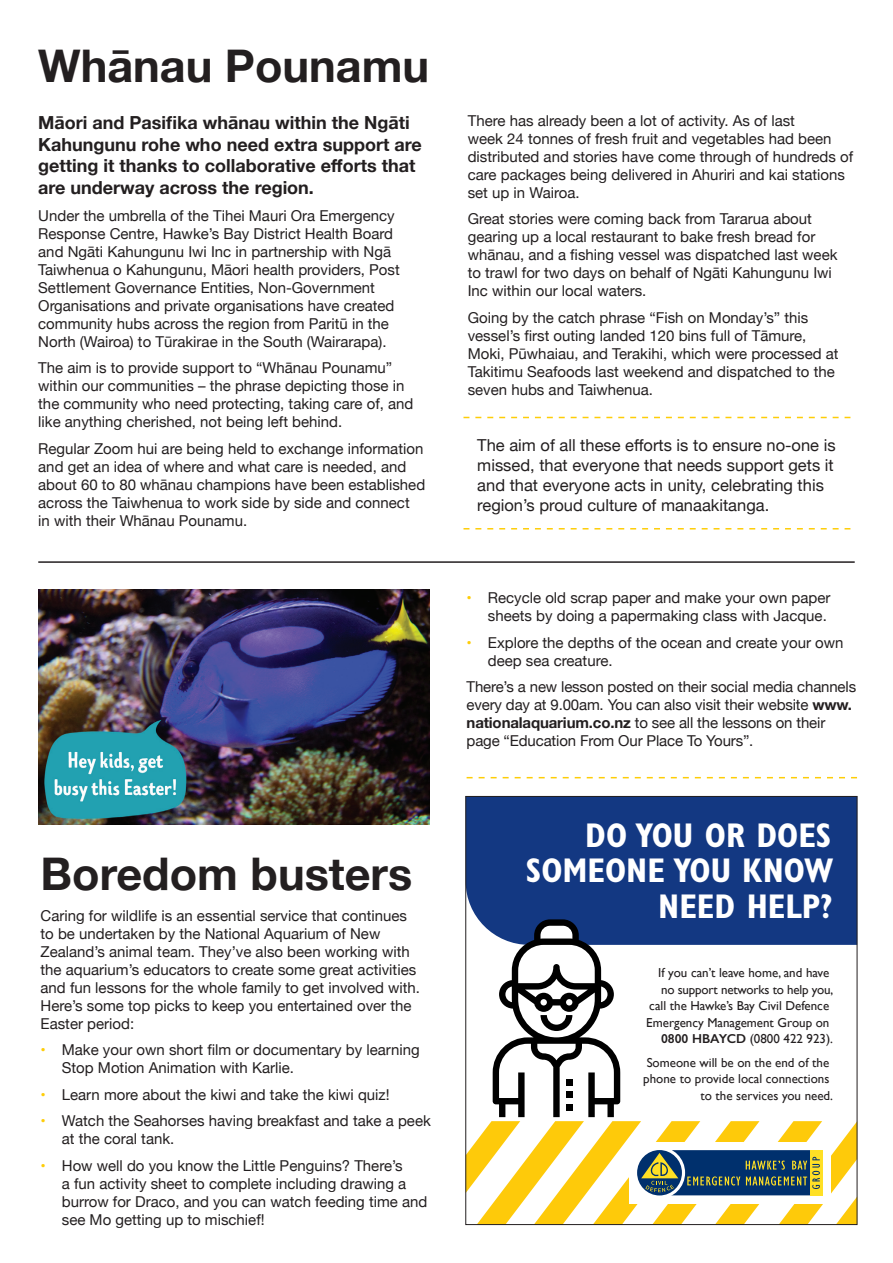
<style>
.page{position:relative;width:893px;height:1263px;background:#fff}
.page>*{position:absolute;margin:0;border:0;box-sizing:border-box;transform-origin:0 0}
.t1{font:700 45px "Helvetica Neue";color:#231f20}
.t2{font:700 condensed 34.35px/35.8px "Gill Sans Std";color:#fff;text-align:right}
.t3{font:700 18px/21.6px "Helvetica Neue";color:#231f20}
.t4{font:16.5px/19.8px "Helvetica Neue";color:#231f20}
.t5{font:15px/18px "Helvetica Neue";color:#231f20}
.t6{font:13.05px/16.5px "Gill Sans";color:#231f20;text-align:right}
.s1{color:#fecd08}
.s2{font-weight:700}
.s3{font-weight:600}
</style>
<div class="page">
<svg style="left:463px;top:417px;width:387px;height:1px"></svg>
<svg style="left:463px;top:528px;width:387px;height:1px"></svg>
<hr style="left:38px;top:561px;width:817px;height:2px;background:#231f20">
<svg style="left:467px;top:777px;width:390px;height:1px"></svg>
<div style="left:468px;top:798px;width:387px;height:121px;background:#133882"></div>
<svg style="left:468px;top:919px;width:387px;height:304px"></svg>
<img style="left:38px;top:589px;width:392px;height:235px">
<p class="t1" style="left:38px;top:31px;width:392px">Whānau Pounamu</p>
<p class="t3" style="left:38px;top:113px;width:385px">Māori and Pasifika whānau within the Ngāti Kahungunu rohe who need extra support are getting it thanks to collaborative efforts that are underway across the region.</p>
<p class="t5" style="left:38px;top:207px;width:363px">Under the umbrella of the Tihei Mauri Ora Emergency Response Centre, Hawke’s Bay District Health Board and Ngāti Kahungunu Iwi Inc in partnership with Ngā Taiwhenua o Kahungunu, Māori health providers, Post Settlement Governance Entities, Non-Government Organisations and private organisations have created community hubs across the region from Paritū in the North (Wairoa) to Tūrakirae in the South (Wairarapa).</p>
<p class="t5" style="left:38px;top:360px;width:377px">The aim is to provide support to “Whānau Pounamu” within our communities – the phrase depicting those in the community who need protecting, taking care of, and like anything cherished, not being left behind.</p>
<p class="t5" style="left:38px;top:440px;width:388px">Regular Zoom hui are being held to exchange information and get an idea of where and what care is needed, and about 60 to 80 whānau champions have been established across the Taiwhenua to work side by side and connect<br>in with their Whānau Pounamu.</p>
<p class="t1" style="left:41px;top:838px;width:373px">Boredom busters</p>
<p class="t5" style="left:41px;top:907px;width:381px">Caring for wildlife is an essential service that continues to be undertaken by the National Aquarium of New Zealand’s animal team. They’ve also been working with the aquarium’s educators to create some great activities and fun lessons for the whole family to get involved with.<br>Here’s some top picks to keep you entertained over the Easter period:</p>
<p class="t5" style="left:62px;top:1042px;width:359px;text-indent:-21px"><span class="s1">•</span> Make your own short film or documentary by learning<br>Stop Motion Animation with Karlie.</p>
<p class="t5" style="left:41px;top:1086px;width:351px"><span class="s1">•</span> Learn more about the kiwi and take the kiwi quiz!</p>
<p class="t5" style="left:62px;top:1113px;width:370px;text-indent:-21px"><span class="s1">•</span> Watch the Seahorses having breakfast and take a peek at the coral tank.</p>
<p class="t5" style="left:62px;top:1157px;width:367px;text-indent:-21px"><span class="s1">•</span> How well do you know the Little Penguins? There’s<br>a fun activity sheet to complete including drawing a burrow for Draco, and you can watch feeding time and see Mo getting up to mischief!</p>
<p class="t5" style="left:468px;top:112px;width:387px">There has already been a lot of activity. As of last<br>week 24 tonnes of fresh fruit and vegetables had been distributed and stories have come through of hundreds of care packages being delivered in Ahuriri and kai stations set up in Wairoa.</p>
<p class="t5" style="left:468px;top:211px;width:371px">Great stories were coming back from Tararua about gearing up a local restaurant to bake fresh bread for whānau, and a fishing vessel was dispatched last week to trawl for two days on behalf of Ngāti Kahungunu Iwi Inc within our local waters.</p>
<p class="t5" style="left:468px;top:309px;width:372px">Going by the catch phrase “Fish on Monday’s” this vessel’s first outing landed 120 bins full of Tāmure, Moki, Pūwhaiau, and Terakihi, which were processed at Takitimu Seafoods last weekend and dispatched to the seven hubs and Taiwhenua.</p>
<p class="t4" style="left:477px;top:436px;width:360px">The aim of all these efforts is to ensure no-one is missed, that everyone that needs support gets it and that everyone acts in unity, celebrating this region’s proud culture of manaakitanga.</p>
<p class="t5" style="left:467px;top:590px;width:365px;text-align:right"><span class="s1">•</span> Recycle old scrap paper and make your own paper sheets by doing a papermaking class with Jacque.</p>
<p class="t5" style="left:488px;top:634px;width:357px;text-indent:-21px"><span class="s1">•</span> Explore the depths of the ocean and create your own deep sea creature.</p>
<p class="t5" style="left:467px;top:679px;width:391px">There’s a new lesson posted on their social media channels every day at 9.00am. You can also visit their website <span class="s2">www. nationalaquarium.co.nz</span> to see all the lessons on their page “Education From Our Place To Yours”.</p>
<p class="t2" style="left:526px;top:817px;width:309px">DO YOU OR DOES<br>SOMEONE YOU KNOW<br>NEED HELP?</p>
<p class="t6" style="left:658px;top:964px;width:172px">If you can’t leave home, and have</p>
<p class="t6" style="left:661px;top:981px;width:174px">no support networks to help you,</p>
<p class="t6" style="left:649px;top:997px;width:181px">call the Hawke’s Bay Civil Defence</p>
<p class="t6" style="left:646px;top:1014px;width:185px">Emergency Management Group on</p>
<p class="t6" style="left:661px;top:1030px;width:174px"><span class="s3">0800 HBAYCD</span> (0800 422 923).</p>
<p class="t6" style="left:643px;top:1054px;width:191px">Someone will be on the end of the phone to provide local connections to the services you need.</p>
</div>
